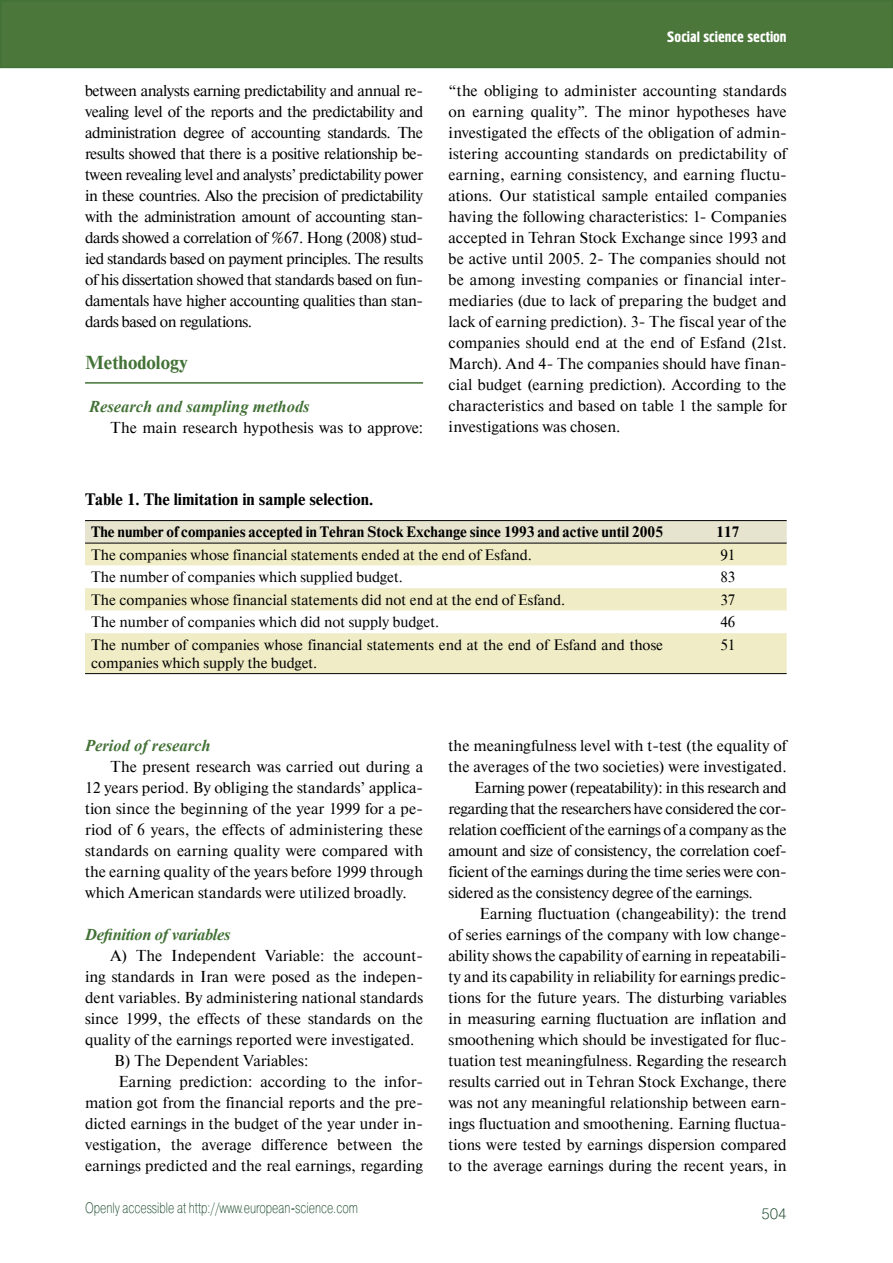
<style>
.page{position:relative;width:893px;height:1263px;background:#fff}
.page>*{position:absolute;margin:0;border:0;box-sizing:border-box;transform-origin:0 0}
.t1{font:700 18.75px "Newton C";color:#437236}
.t2{font:italic 700 16.5px "Times New Roman";color:#437236}
.t3{font:700 16.5px "Newton C";color:#000}
.t4{font:italic 700 16.5px "Times New Roman";letter-spacing:-.02em;color:#437236}
.t5{font:15.75px/21px "Newton C";color:#000;text-align:justify}
.t6{font:15.75px "Newton C";letter-spacing:-.02em;color:#000}
.t7{font:15px/18px "Newton C";color:#000}
.t8{font:700 15px "Newton C";color:#000}
.t9{font:15px "Pragmatica Light C";color:#0d3e20;scale:.75 1}
.t10{font:15px "Hermes C";color:#fff}
.t11{font:15px "Pragmatica Light C";color:#0d3e20}
</style>
<div class="page">
<div style="left:1px;top:1px;width:891px;height:66px;background:#4b773b"></div>
<div style="left:0;top:0;width:893px;height:68px;border:2px solid #437236"></div>
<hr style="left:85px;top:382px;width:338px;height:2px;background:#437236">
<svg style="left:85px;top:521px;width:702px;height:22px;background:#e0ddca"></svg>
<div style="left:85px;top:544px;width:702px;height:129px;background:#efecc6"></div>
<svg style="left:85px;top:566px;width:702px;height:67px"></svg>
<hr style="left:85px;top:520px;width:584px;height:1px;background:#000">
<hr style="left:669px;top:520px;width:118px;height:1px;background:#000">
<hr style="left:85px;top:543px;width:584px;height:1px;background:#000">
<hr style="left:669px;top:543px;width:118px;height:1px;background:#000">
<hr style="left:85px;top:673px;width:584px;height:1px;background:#000">
<hr style="left:669px;top:673px;width:118px;height:1px;background:#000">
<p class="t5" style="left:85px;top:80px;width:340px">between analysts earning predictability and annual re&shy;vealing level of the reports and the predictability and administration degree of accounting standards. The results showed that there is a positive relationship be&shy;tween revealing level and analysts’ predictability power in these countries. Also the precision of predictability with the administration amount of accounting stan&shy;dards showed a correlation of %67. Hong (2008) stud&shy;ied standards based on payment principles. The results of his dissertation showed that standards based on fun&shy;damentals have higher accounting qualities than stan&shy;dards based on regulations.</p>
<p class="t1" style="left:85px;top:352px;width:104px">Methodology</p>
<p class="t2" style="left:89px;top:395px;width:222px">Research and sampling methods</p>
<p class="t5" style="left:111px;top:417px;width:314px">The main research hypothesis was to approve:</p>
<p class="t10" style="left:667px;top:29px;width:121px">Social science section</p>
<p class="t5" style="left:449px;top:80px;width:340px">“the obliging to administer accounting standards on earning quality”. The minor hypotheses have investigated the effects of the obligation of admin&shy;istering accounting standards on predictability of earning, earning consistency, and earning fluctu&shy;ations. Our statistical sample entailed companies having the following characteristics: 1- Companies accepted in Tehran Stock Exchange since 1993 and be active until 2005. 2- The companies should not be among investing companies or financial inter&shy;mediaries (due to lack of preparing the budget and lack of earning prediction). 3- The fiscal year of the companies should end at the end of Esfand (21st.<br>March). And 4- The companies should have finan&shy;cial budget (earning prediction). According to the characteristics and based on table 1 the sample for investigations was chosen.</p>
<p class="t3" style="left:85px;top:490px;width:290px">Table 1. The limitation in sample selection.</p>
<p class="t8" style="left:91px;top:523px;width:573px">The number of companies accepted in Tehran Stock Exchange since 1993 and active until 2005</p>
<p class="t8" style="left:716px;top:523px;width:25px">117</p>
<p class="t7" style="left:91px;top:545px;width:443px">The companies whose financial statements ended at the end of Esfand.</p>
<p class="t7" style="left:720px;top:545px;width:16px">91</p>
<p class="t7" style="left:91px;top:568px;width:313px">The number of companies which supplied budget.</p>
<p class="t7" style="left:720px;top:568px;width:17px">83</p>
<p class="t7" style="left:91px;top:590px;width:476px">The companies whose financial statements did not end at the end of Esfand.</p>
<p class="t7" style="left:720px;top:590px;width:17px">37</p>
<p class="t7" style="left:91px;top:613px;width:350px">The number of companies which did not supply budget.</p>
<p class="t7" style="left:720px;top:613px;width:17px">46</p>
<p class="t7" style="left:91px;top:635px;width:573px">The number of companies whose financial statements end at the end of Esfand and those companies which supply the budget.</p>
<p class="t7" style="left:720px;top:635px;width:16px">51</p>
<p class="t2" style="left:85px;top:734px;width:127px">Period of research</p>
<p class="t5" style="left:85px;top:756px;width:340px;text-indent:26px">The present research was carried out during a 12 years period. By obliging the standards’ applica&shy;tion since the beginning of the year 1999 for a pe&shy;riod of 6 years, the effects of administering these standards on earning quality were compared with the earning quality of the years before 1999 through which American standards were utilized broadly.</p>
<p class="t4" style="left:85px;top:923px;width:147px">Definition of variables</p>
<p class="t5" style="left:111px;top:945px;width:314px">A) The Independent Variable: the account-</p>
<p class="t5" style="left:85px;top:966px;width:340px">ing standards in Iran were posed as the indepen-</p>
<p class="t5" style="left:85px;top:987px;width:340px">dent variables. By administering national standards</p>
<p class="t5" style="left:85px;top:1008px;width:339px">since 1999, the effects of these standards on the</p>
<p class="t5" style="left:85px;top:1029px;width:331px">quality of the earnings reported were investigated.</p>
<p class="t5" style="left:114px;top:1050px;width:196px">B) The Dependent Variables:</p>
<p class="t5" style="left:118px;top:1071px;width:306px">Earning prediction: according to the infor-</p>
<p class="t5" style="left:85px;top:1092px;width:340px">mation got from the financial reports and the pre-</p>
<p class="t5" style="left:85px;top:1113px;width:339px">dicted earnings in the budget of the year under in-</p>
<p class="t5" style="left:85px;top:1134px;width:340px">vestigation, the average difference between the</p>
<p class="t5" style="left:85px;top:1155px;width:339px">earnings predicted and the real earnings, regarding</p>
<p class="t9" style="left:85px;top:1199px;width:365px">Openly accessible at http://www.european-science.com</p>
<p class="t5" style="left:449px;top:735px;width:339px">the meaningfulness level with t-test (the equality of</p>
<p class="t5" style="left:449px;top:756px;width:340px">the averages of the two societies) were investigated.</p>
<p class="t6" style="left:474px;top:779px;width:314px">Earning power (repeatability): in this research and</p>
<p class="t6" style="left:449px;top:800px;width:340px">regarding that the researchers have considered the cor-</p>
<p class="t6" style="left:449px;top:821px;width:339px">relation coefficient of the earnings of a company as the</p>
<p class="t6" style="left:449px;top:842px;width:340px">amount and size of consistency, the correlation coef-</p>
<p class="t6" style="left:449px;top:863px;width:340px">ficient of the earnings during the time series were con-</p>
<p class="t6" style="left:449px;top:884px;width:306px">sidered as the consistency degree of the earnings.</p>
<p class="t5" style="left:480px;top:903px;width:309px">Earning fluctuation (changeability): the trend</p>
<p class="t5" style="left:449px;top:924px;width:340px">of series earnings of the company with low change-</p>
<p class="t5" style="left:449px;top:945px;width:340px">ability shows the capability of earning in repeatabili-</p>
<p class="t5" style="left:449px;top:966px;width:339px">ty and its capability in reliability for earnings predic-</p>
<p class="t5" style="left:449px;top:987px;width:340px">tions for the future years. The disturbing variables</p>
<p class="t5" style="left:449px;top:1008px;width:340px">in measuring earning fluctuation are inflation and</p>
<p class="t5" style="left:449px;top:1029px;width:340px">smoothening which should be investigated for fluc-</p>
<p class="t5" style="left:449px;top:1050px;width:340px">tuation test meaningfulness. Regarding the research</p>
<p class="t5" style="left:449px;top:1071px;width:339px">results carried out in Tehran Stock Exchange, there</p>
<p class="t5" style="left:449px;top:1092px;width:340px">was not any meaningful relationship between earn-</p>
<p class="t5" style="left:449px;top:1113px;width:340px">ings fluctuation and smoothening. Earning fluctua-</p>
<p class="t5" style="left:449px;top:1134px;width:340px">tions were tested by earnings dispersion compared</p>
<p class="t5" style="left:449px;top:1155px;width:340px">to the average earnings during the recent years, in</p>
<p class="t11" style="left:762px;top:1205px;width:27px">504</p>
</div>
